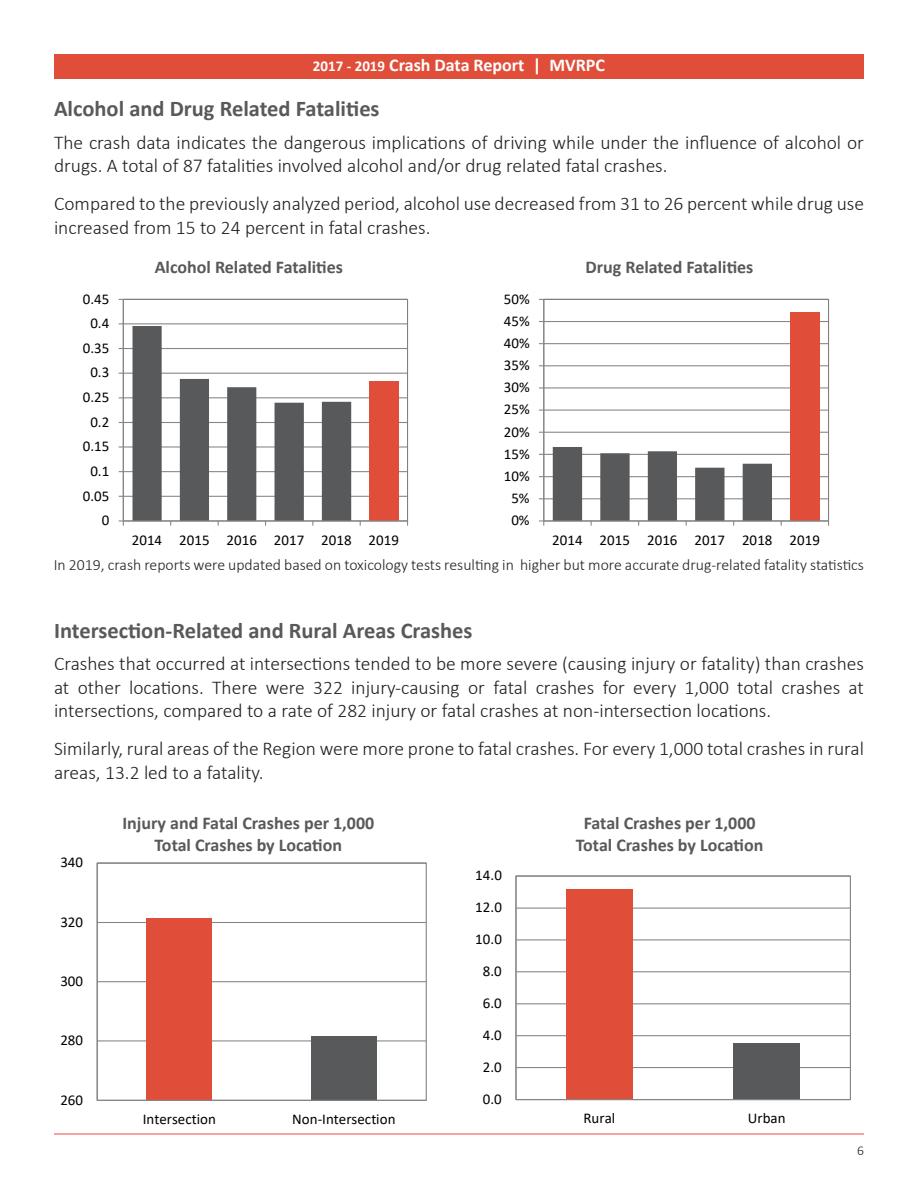
<style>
.page{position:relative;width:918px;height:1188px;background:#fff}
.page>*{position:absolute;margin:0;border:0;box-sizing:border-box;transform-origin:0 0}
.t1{font:700 22.5px "Calibri";color:#58595b}
.t2{font:300 19.5px/23.4px "Calibri";color:#231f20}
.t3{font:700 18px "Calibri";color:#58595b}
.t4{font:700 18px "Calibri";color:#fff}
.t5{font:300 15.75px "Calibri";color:#231f20}
.t6{font:15px "Calibri";color:#000}
.t7{font:300 13.5px "Calibri";color:#231f20}
.s1{font-size:15px}
</style>
<div class="page">
<div style="left:54px;top:54px;width:810px;height:25px;background:#e04e39"></div>
<hr style="left:54px;top:1134px;width:810px;height:1px;background:#ef4746">
<hr style="left:97px;top:1040px;width:329px;height:1px;background:#868686">
<hr style="left:97px;top:981px;width:329px;height:1px;background:#868686">
<hr style="left:97px;top:922px;width:329px;height:1px;background:#868686">
<div style="left:147px;top:918px;width:65px;height:182px;background:#e04e39"></div>
<div style="left:311px;top:1036px;width:66px;height:64px;background:#58595b"></div>
<hr style="left:97px;top:863px;width:1px;height:237px;background:#868686">
<hr style="left:97px;top:1100px;width:329px;height:1px;background:#868686">
<hr style="left:516px;top:1067px;width:334px;height:1px;background:#868686">
<hr style="left:516px;top:1035px;width:334px;height:1px;background:#868686">
<hr style="left:516px;top:1003px;width:334px;height:1px;background:#868686">
<hr style="left:516px;top:971px;width:334px;height:1px;background:#868686">
<hr style="left:516px;top:939px;width:334px;height:1px;background:#868686">
<hr style="left:516px;top:908px;width:334px;height:1px;background:#868686">
<div style="left:566px;top:889px;width:67px;height:211px;background:#e04e39"></div>
<div style="left:734px;top:1043px;width:66px;height:57px;background:#58595b"></div>
<hr style="left:515px;top:876px;width:2px;height:224px;background:#868686">
<hr style="left:516px;top:1099px;width:334px;height:1px;background:#868686">
<hr style="left:544px;top:498px;width:285px;height:1px;background:#868686">
<hr style="left:544px;top:476px;width:285px;height:1px;background:#868686">
<hr style="left:544px;top:454px;width:285px;height:1px;background:#868686">
<hr style="left:544px;top:432px;width:285px;height:1px;background:#868686">
<hr style="left:544px;top:410px;width:285px;height:1px;background:#868686">
<hr style="left:544px;top:387px;width:285px;height:1px;background:#868686">
<hr style="left:544px;top:365px;width:285px;height:1px;background:#868686">
<hr style="left:544px;top:343px;width:285px;height:1px;background:#868686">
<hr style="left:544px;top:321px;width:285px;height:1px;background:#868686">
<div style="left:790px;top:312px;width:30px;height:209px;background:#e04e39"></div>
<hr style="left:543px;top:299px;width:1px;height:222px;background:#868686">
<hr style="left:544px;top:520px;width:285px;height:2px;background:#868686">
<svg style="left:539px;top:520px;width:5px;height:6px"></svg>
<svg style="left:553px;top:447px;width:219px;height:79px"></svg>
<hr style="left:123px;top:496px;width:285px;height:1px;background:#868686">
<hr style="left:123px;top:471px;width:285px;height:1px;background:#868686">
<hr style="left:123px;top:446px;width:285px;height:2px;background:#868686">
<hr style="left:123px;top:422px;width:285px;height:1px;background:#868686">
<hr style="left:123px;top:397px;width:285px;height:1px;background:#868686">
<hr style="left:123px;top:373px;width:285px;height:1px;background:#868686">
<hr style="left:123px;top:348px;width:285px;height:1px;background:#868686">
<hr style="left:123px;top:323px;width:285px;height:1px;background:#868686">
<div style="left:369px;top:382px;width:30px;height:139px;background:#e04e39"></div>
<hr style="left:123px;top:299px;width:1px;height:222px;background:#868686">
<hr style="left:123px;top:520px;width:285px;height:2px;background:#868686">
<svg style="left:119px;top:520px;width:5px;height:6px"></svg>
<svg style="left:133px;top:326px;width:218px;height:200px"></svg>
<p class="t4" style="left:313px;top:52px;width:294px"><span class="s1">2017 - 2019</span> Crash Data Report | MVRPC</p>
<p class="t1" style="left:54px;top:93px;width:327px">Alcohol and Drug Related Fatalities</p>
<p class="t2" style="left:54px;top:130px;width:811px">The crash data indicates the dangerous implications of driving while under the influence of alcohol or drugs. A total of 87 fatalities involved alcohol and/or drug related fatal crashes.</p>
<p class="t2" style="left:54px;top:192px;width:812px">Compared to the previously analyzed period, alcohol use decreased from 31 to 26 percent while drug use increased from 15 to 24 percent in fatal crashes.</p>
<p class="t6" style="left:83px;top:288px;width:28px">0.45</p>
<p class="t6" style="left:90px;top:313px;width:20px">0.4</p>
<p class="t6" style="left:83px;top:337px;width:28px">0.35</p>
<p class="t6" style="left:90px;top:362px;width:20px">0.3</p>
<p class="t6" style="left:83px;top:387px;width:28px">0.25</p>
<p class="t6" style="left:90px;top:411px;width:20px">0.2</p>
<p class="t6" style="left:83px;top:436px;width:28px">0.15</p>
<p class="t6" style="left:90px;top:461px;width:20px">0.1</p>
<p class="t6" style="left:83px;top:485px;width:28px">0.05</p>
<p class="t6" style="left:102px;top:510px;width:9px">0</p>
<p class="t3" style="left:155px;top:254px;width:190px">Alcohol Related Fatalities</p>
<p class="t6" style="left:132px;top:529px;width:269px">2014 2015 2016 2017 2018 2019</p>
<p class="t6" style="left:504px;top:288px;width:27px">50%</p>
<p class="t6" style="left:504px;top:310px;width:27px">45%</p>
<p class="t6" style="left:504px;top:333px;width:27px">40%</p>
<p class="t6" style="left:504px;top:355px;width:27px">35%</p>
<p class="t6" style="left:504px;top:377px;width:27px">30%</p>
<p class="t6" style="left:504px;top:399px;width:27px">25%</p>
<p class="t6" style="left:504px;top:421px;width:27px">20%</p>
<p class="t6" style="left:504px;top:443px;width:27px">15%</p>
<p class="t6" style="left:504px;top:465px;width:27px">10%</p>
<p class="t6" style="left:511px;top:488px;width:20px">5%</p>
<p class="t6" style="left:511px;top:510px;width:20px">0%</p>
<p class="t3" style="left:586px;top:254px;width:169px">Drug Related Fatalities</p>
<p class="t6" style="left:552px;top:529px;width:269px">2014 2015 2016 2017 2018 2019</p>
<p class="t5" style="left:54px;top:555px;width:812px">In 2019, crash reports were updated based on toxicology tests resulting in higher but more accurate drug-related fatality statistics</p>
<p class="t1" style="left:54px;top:614px;width:420px">Intersection-Related and Rural Areas Crashes</p>
<p class="t2" style="left:54px;top:652px;width:812px;text-align:justify">Crashes that occurred at intersections tended to be more severe (causing injury or fatality) than crashes at other locations. There were 322 injury-causing or fatal crashes for every 1,000 total crashes at intersections, compared to a rate of 282 injury or fatal crashes at non-intersection locations.</p>
<p class="t2" style="left:54px;top:737px;width:812px">Similarly, rural areas of the Region were more prone to fatal crashes. For every 1,000 total crashes in rural areas, 13.2 led to a fatality.</p>
<p class="t6" style="left:60px;top:852px;width:24px">340</p>
<p class="t6" style="left:60px;top:911px;width:24px">320</p>
<p class="t6" style="left:60px;top:971px;width:24px">300</p>
<p class="t6" style="left:60px;top:1030px;width:24px">280</p>
<p class="t6" style="left:60px;top:1089px;width:24px">260</p>
<p class="t3" style="left:122px;top:811px;width:253px">Injury and Fatal Crashes per 1,000</p>
<p class="t3" style="left:155px;top:832px;width:189px">Total Crashes by Location</p>
<p class="t6" style="left:143px;top:1109px;width:75px">Intersection</p>
<p class="t6" style="left:292px;top:1109px;width:105px">Non-Intersection</p>
<p class="t6" style="left:475px;top:865px;width:28px">14.0</p>
<p class="t6" style="left:475px;top:897px;width:28px">12.0</p>
<p class="t6" style="left:475px;top:929px;width:28px">10.0</p>
<p class="t6" style="left:483px;top:961px;width:20px">8.0</p>
<p class="t6" style="left:483px;top:993px;width:20px">6.0</p>
<p class="t6" style="left:483px;top:1025px;width:20px">4.0</p>
<p class="t6" style="left:483px;top:1056px;width:20px">2.0</p>
<p class="t6" style="left:483px;top:1088px;width:20px">0.0</p>
<p class="t3" style="left:584px;top:811px;width:173px">Fatal Crashes per 1,000</p>
<p class="t3" style="left:576px;top:832px;width:189px">Total Crashes by Location</p>
<p class="t6" style="left:584px;top:1108px;width:33px">Rural</p>
<p class="t6" style="left:748px;top:1108px;width:39px">Urban</p>
<p class="t7" style="left:857px;top:1142px;width:8px">6</p>
</div>
